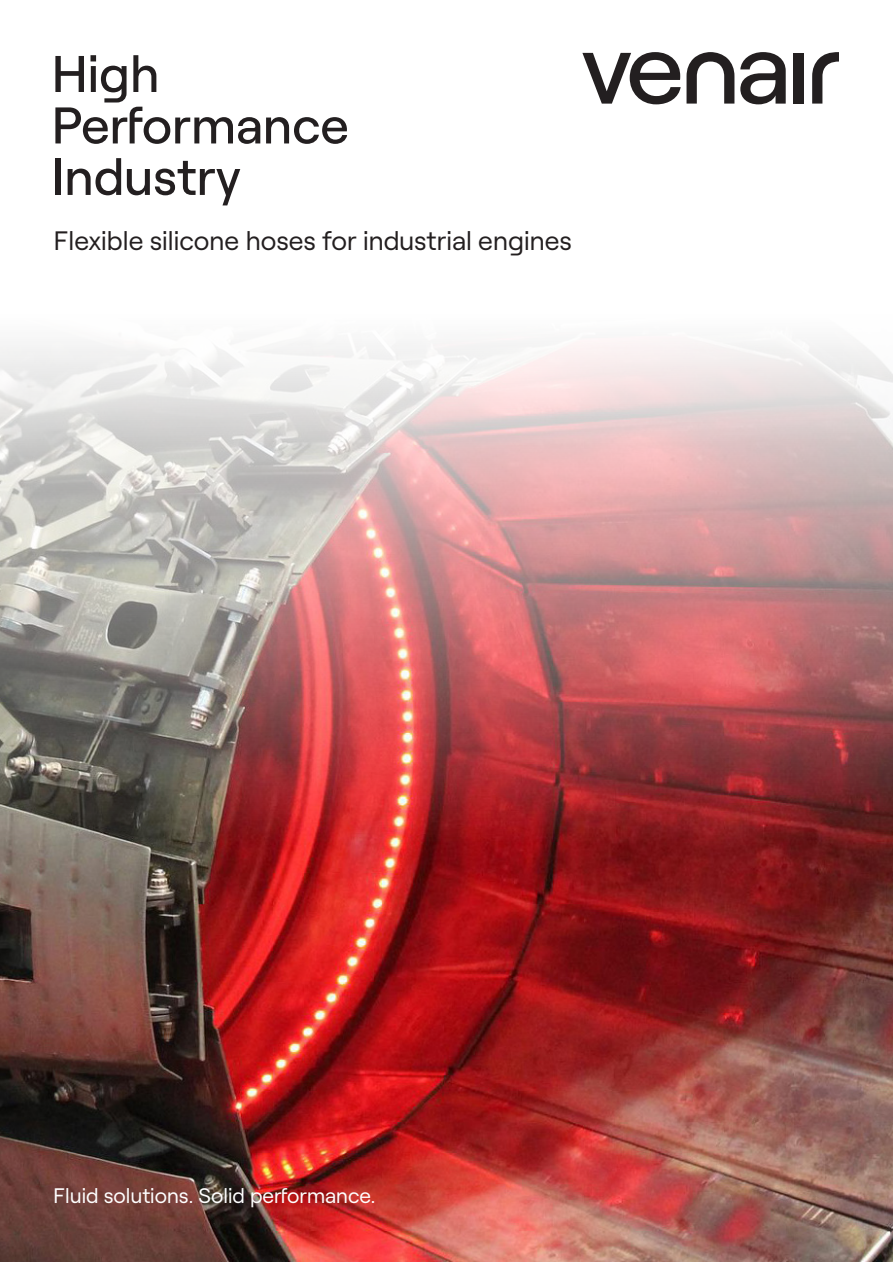
<style>
.page{position:relative;width:893px;height:1263px;background:#fff}
.page>*{position:absolute;margin:0;border:0;box-sizing:border-box;transform-origin:0 0}
.t1{font:500 51.45px "Roobert";color:#231f20}
.t2{font:26.55px "Roobert";color:#231f20}
.t3{font:21px "Roobert";color:#fff}
</style>
<div class="page">
<img style="left:0;top:62px;width:893px;height:1199px">
<svg style="left:740px;top:52px;width:46px;height:52px"></svg>
<div style="left:793px;top:53px;width:10px;height:51px;background:#231f20"></div>
<svg style="left:582px;top:52px;width:152px;height:52px"></svg>
<svg style="left:812px;top:52px;width:27px;height:52px"></svg>
<p class="t1" style="left:52px;top:35px;width:109px">High</p>
<p class="t1" style="left:52px;top:86px;width:299px">Performance</p>
<p class="t1" style="left:52px;top:138px;width:191px">Industry</p>
<p class="t2" style="left:54px;top:220px;width:520px">Flexible silicone hoses for industrial engines</p>
<p class="t3" style="left:54px;top:1179px;width:324px">Fluid solutions. Solid performance.</p>
</div>
